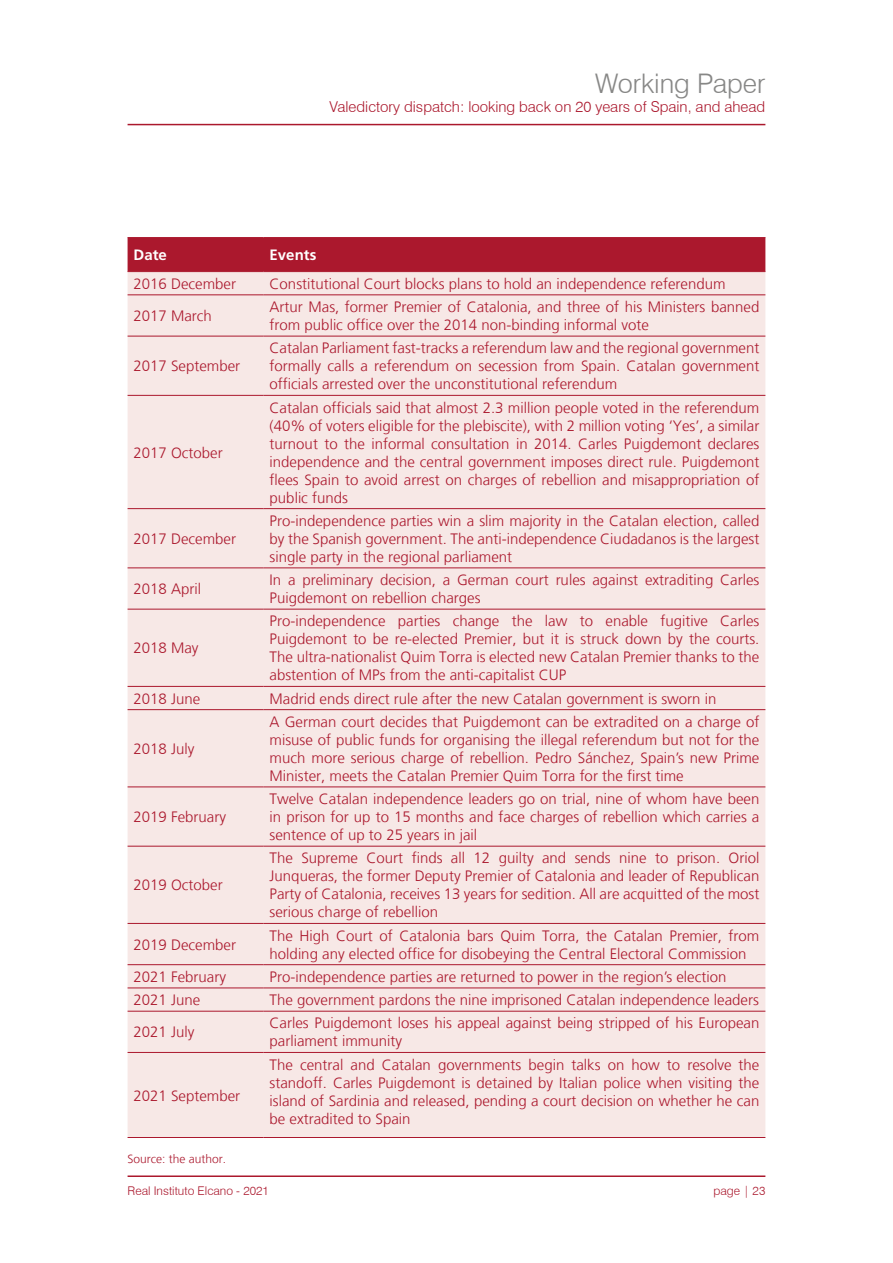
<style>
.page{position:relative;width:893px;height:1263px;background:#fff}
.page>*{position:absolute;margin:0;border:0;box-sizing:border-box;transform-origin:0 0}
.t1{font:300 27px "Swiss 721 BT";color:#878786}
.t2{font:300 15px/18px "Frutiger LT";color:#ab182d;text-align:justify}
.t3{font:300 15px "Swiss 721 BT";color:#ab182d}
.t4{font:700 15px "Frutiger LT Std";color:#fff}
.t5{font:300 12px "Swiss 721 BT";color:#ab182d}
.t6{font:300 12px "Frutiger LT";color:#ab182d}
</style>
<div class="page">
<hr style="left:128px;top:124px;width:637px;height:1px;background:#ab182d">
<hr style="left:128px;top:1175px;width:637px;height:2px;background:#ab182d">
<div style="left:128px;top:238px;width:637px;height:33px;background:#ab182d"></div>
<div style="left:128px;top:272px;width:637px;height:865px;background:#f7e8e6"></div>
<hr style="left:128px;top:237px;width:136px;height:1px;background:#ab182d">
<hr style="left:264px;top:237px;width:501px;height:1px;background:#ab182d">
<hr style="left:128px;top:271px;width:136px;height:1px;background:#ab182d">
<hr style="left:264px;top:271px;width:501px;height:1px;background:#ab182d">
<hr style="left:128px;top:294px;width:136px;height:1px;background:#ab182d">
<hr style="left:264px;top:294px;width:501px;height:1px;background:#ab182d">
<hr style="left:128px;top:336px;width:136px;height:1px;background:#ab182d">
<hr style="left:264px;top:336px;width:501px;height:1px;background:#ab182d">
<hr style="left:128px;top:395px;width:136px;height:1px;background:#ab182d">
<hr style="left:264px;top:395px;width:501px;height:1px;background:#ab182d">
<hr style="left:128px;top:508px;width:136px;height:1px;background:#ab182d">
<hr style="left:264px;top:508px;width:501px;height:1px;background:#ab182d">
<hr style="left:128px;top:567px;width:136px;height:1px;background:#ab182d">
<hr style="left:264px;top:567px;width:501px;height:1px;background:#ab182d">
<hr style="left:128px;top:609px;width:136px;height:1px;background:#ab182d">
<hr style="left:264px;top:609px;width:501px;height:1px;background:#ab182d">
<hr style="left:128px;top:686px;width:136px;height:1px;background:#ab182d">
<hr style="left:264px;top:686px;width:501px;height:1px;background:#ab182d">
<hr style="left:128px;top:709px;width:136px;height:1px;background:#ab182d">
<hr style="left:264px;top:709px;width:501px;height:1px;background:#ab182d">
<hr style="left:128px;top:786px;width:136px;height:1px;background:#ab182d">
<hr style="left:264px;top:786px;width:501px;height:1px;background:#ab182d">
<hr style="left:128px;top:846px;width:136px;height:1px;background:#ab182d">
<hr style="left:264px;top:846px;width:501px;height:1px;background:#ab182d">
<hr style="left:128px;top:923px;width:136px;height:1px;background:#ab182d">
<hr style="left:264px;top:923px;width:501px;height:1px;background:#ab182d">
<hr style="left:128px;top:964px;width:136px;height:1px;background:#ab182d">
<hr style="left:264px;top:964px;width:501px;height:1px;background:#ab182d">
<hr style="left:128px;top:987px;width:136px;height:1px;background:#ab182d">
<hr style="left:264px;top:987px;width:501px;height:1px;background:#ab182d">
<hr style="left:128px;top:1011px;width:136px;height:1px;background:#ab182d">
<hr style="left:264px;top:1011px;width:501px;height:1px;background:#ab182d">
<hr style="left:128px;top:1052px;width:136px;height:1px;background:#ab182d">
<hr style="left:264px;top:1052px;width:501px;height:1px;background:#ab182d">
<hr style="left:128px;top:1137px;width:136px;height:1px;background:#ab182d">
<hr style="left:264px;top:1137px;width:501px;height:1px;background:#ab182d">
<h1 class="t1" style="left:595px;top:73px;width:172px">Working Paper</h1>
<p class="t3" style="left:330px;top:101px;width:437px">Valedictory dispatch: looking back on 20 years of Spain, and ahead</p>
<p class="t4" style="left:134px;top:249px;width:35px">Date</p>
<p class="t4" style="left:270px;top:249px;width:48px">Events</p>
<p class="t2" style="left:134px;top:276px;width:104px">2016 December</p>
<p class="t2" style="left:270px;top:276px;width:457px">Constitutional Court blocks plans to hold an independence referendum</p>
<p class="t2" style="left:134px;top:308px;width:80px">2017 March</p>
<p class="t2" style="left:270px;top:299px;width:491px">Artur Mas, former Premier of Catalonia, and three of his Ministers banned from public office over the 2014 non-binding informal vote</p>
<p class="t2" style="left:134px;top:358px;width:108px">2017 September</p>
<p class="t2" style="left:270px;top:340px;width:491px">Catalan Parliament fast-tracks a referendum law and the regional government formally calls a referendum on secession from Spain. Catalan government officials arrested over the unconstitutional referendum</p>
<p class="t2" style="left:134px;top:444px;width:91px">2017 October</p>
<p class="t2" style="left:134px;top:531px;width:104px">2017 December</p>
<p class="t2" style="left:270px;top:399px;width:491px">Catalan officials said that almost 2.3 million people voted in the referendum (40% of voters eligible for the plebiscite), with 2 million voting ‘Yes’, a similar turnout to the informal consultation in 2014. Carles Puigdemont declares independence and the central government imposes direct rule. Puigdemont flees Spain to avoid arrest on charges of rebellion and misappropriation of public funds</p>
<p class="t2" style="left:270px;top:513px;width:491px">Pro-independence parties win a slim majority in the Catalan election, called by the Spanish government. The anti-independence Ciudadanos is the largest single party in the regional parliament</p>
<p class="t2" style="left:134px;top:581px;width:69px">2018 April</p>
<p class="t2" style="left:270px;top:572px;width:491px">In a preliminary decision, a German court rules against extraditing Carles<br>Puigdemont on rebellion charges</p>
<p class="t2" style="left:134px;top:640px;width:67px">2018 May</p>
<p class="t2" style="left:270px;top:613px;width:491px">Pro-independence parties change the law to enable fugitive Carles Puigdemont to be re-elected Premier, but it is struck down by the courts.<br>The ultra-nationalist Quim Torra is elected new Catalan Premier thanks to the abstention of MPs from the anti-capitalist CUP</p>
<p class="t2" style="left:134px;top:690px;width:68px">2018 June</p>
<p class="t2" style="left:270px;top:690px;width:448px">Madrid ends direct rule after the new Catalan government is sworn in</p>
<p class="t2" style="left:134px;top:741px;width:62px">2018 July</p>
<p class="t2" style="left:270px;top:714px;width:491px">A German court decides that Puigdemont can be extradited on a charge of misuse of public funds for organising the illegal referendum but not for the much more serious charge of rebellion. Pedro Sánchez, Spain’s new Prime Minister, meets the Catalan Premier Quim Torra for the first time</p>
<p class="t2" style="left:134px;top:809px;width:94px">2019 February</p>
<p class="t2" style="left:134px;top:877px;width:91px">2019 October</p>
<p class="t2" style="left:270px;top:791px;width:491px">Twelve Catalan independence leaders go on trial, nine of whom have been in prison for up to 15 months and face charges of rebellion which carries a sentence of up to 25 years in jail</p>
<p class="t2" style="left:270px;top:850px;width:491px">The Supreme Court finds all 12 guilty and sends nine to prison. Oriol Junqueras, the former Deputy Premier of Catalonia and leader of Republican Party of Catalonia, receives 13 years for sedition. All are acquitted of the most serious charge of rebellion</p>
<p class="t2" style="left:134px;top:936px;width:104px">2019 December</p>
<p class="t2" style="left:270px;top:927px;width:491px">The High Court of Catalonia bars Quim Torra, the Catalan Premier, from holding any elected office for disobeying the Central Electoral Commission</p>
<p class="t2" style="left:134px;top:969px;width:94px">2021 February</p>
<p class="t2" style="left:270px;top:969px;width:458px">Pro-independence parties are returned to power in the region’s election</p>
<p class="t2" style="left:134px;top:992px;width:68px">2021 June</p>
<p class="t2" style="left:270px;top:992px;width:491px">The government pardons the nine imprisoned Catalan independence leaders</p>
<p class="t2" style="left:134px;top:1024px;width:62px">2021 July</p>
<p class="t2" style="left:270px;top:1015px;width:491px">Carles Puigdemont loses his appeal against being stripped of his European parliament immunity</p>
<p class="t2" style="left:134px;top:1087px;width:108px">2021 September</p>
<p class="t2" style="left:270px;top:1056px;width:491px">The central and Catalan governments begin talks on how to resolve the standoff. Carles Puigdemont is detained by Italian police when visiting the island of Sardinia and released, pending a court decision on whether he can be extradited to Spain</p>
<p class="t6" style="left:128px;top:1154px;width:100px">Source: the author.</p>
<p class="t5" style="left:128px;top:1186px;width:143px">Real Instituto Elcano - 2021</p>
<p class="t5" style="left:713px;top:1185px;width:53px">page | 23</p>
</div>
